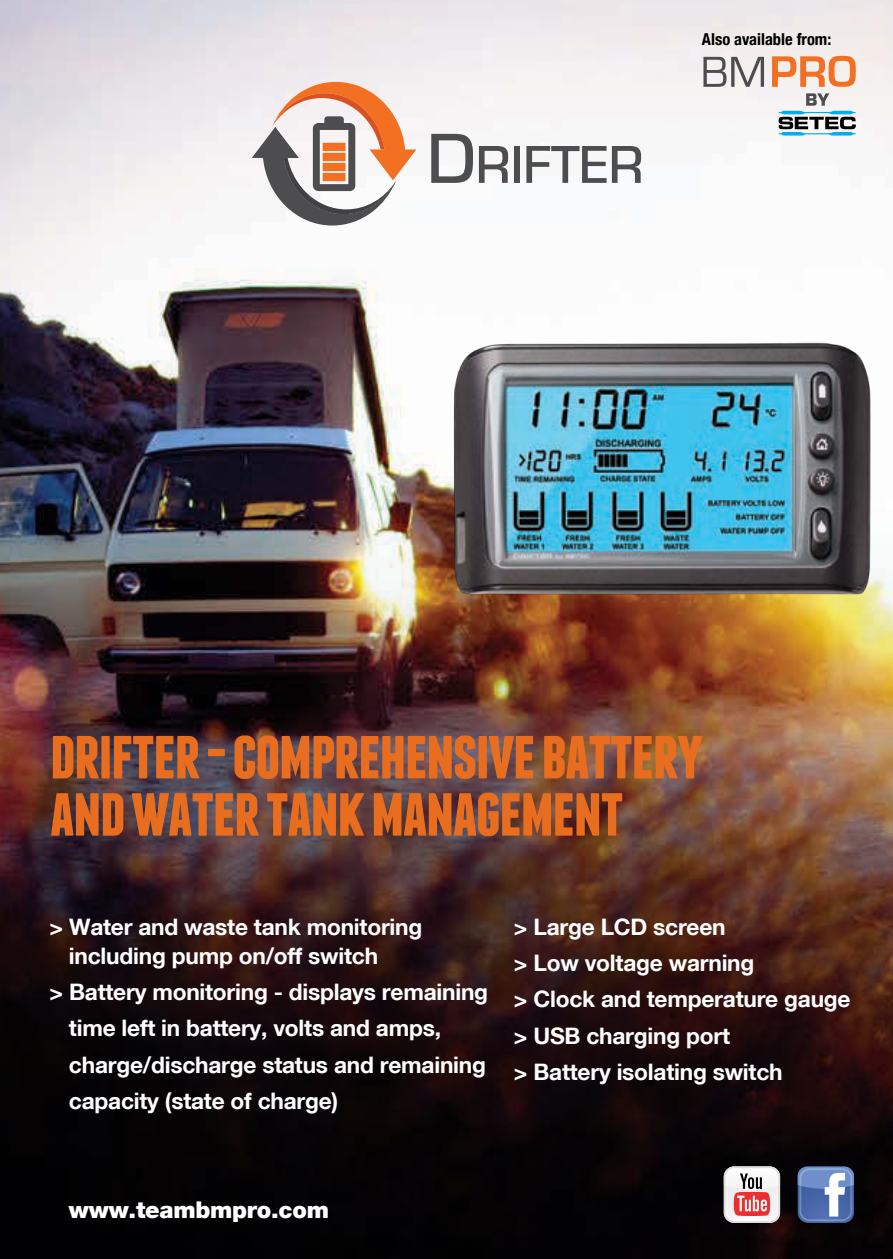
<style>
.page{position:relative;width:893px;height:1259px;background:#fff}
.page>*{position:absolute;margin:0;border:0;box-sizing:border-box;transform-origin:0 0}
.t1{font:700 70.8px/57.3px "Franchise";letter-spacing:-.03em;color:#e86d1f}
.t2{font:900 23.1px "Helvetica Neue LT";letter-spacing:-.01em;color:#fff}
.t3{font:700 22.8px/36.3px "Helvetica Neue LT";letter-spacing:-.01em;color:#fff}
.t4{font:700 condensed 16.5px "Helvetica Neue LT";color:#000}
</style>
<div class="page">
<img style="left:0;top:0;width:893px;height:509px">
<img style="left:0;top:509px;width:893px;height:750px">
<svg style="left:724px;top:1166px;width:56px;height:56px"></svg>
<svg style="left:798px;top:1166px;width:56px;height:56px;background:#738cbe"></svg>
<svg style="left:703px;top:57px;width:61px;height:30px"></svg>
<svg style="left:772px;top:56px;width:84px;height:31px;background:#f3ad85"></svg>
<svg style="left:779px;top:93px;width:77px;height:43px"></svg>
<svg style="left:252px;top:82px;width:164px;height:143px"></svg>
<svg style="left:431px;top:134px;width:42px;height:49px"></svg>
<svg style="left:479px;top:146px;width:29px;height:37px"></svg>
<div style="left:514px;top:146px;width:6px;height:37px;background:#4d4d4f"></div>
<svg style="left:526px;top:146px;width:115px;height:37px"></svg>
<img style="left:390px;top:270px;width:503px;height:391px">
<p class="t4" style="left:702px;top:30px;width:131px">Also available from:</p>
<p class="t1" style="left:50px;top:725px;width:655px">DRIFTER - COMPREHENSIVE BATTERY<br>AND WATER TANK MANAGEMENT</p>
<p class="t3" style="left:69px;top:912px;width:355px;line-height:28.5px;text-indent:-19px">&gt; Water and waste tank monitoring including pump on/off switch</p>
<p class="t3" style="left:69px;top:973px;width:421px;text-indent:-19px">&gt; Battery monitoring - displays remaining time left in battery, volts and amps, charge/discharge status and remaining capacity (state of charge)</p>
<p class="t3" style="left:514px;top:908px;width:338px">&gt; Large LCD screen<br>&gt; Low voltage warning<br>&gt; Clock and temperature gauge &gt; USB charging port<br>&gt; Battery isolating switch</p>
<p class="t2" style="left:69px;top:1196px;width:262px">www.teambmpro.com</p>
</div>
